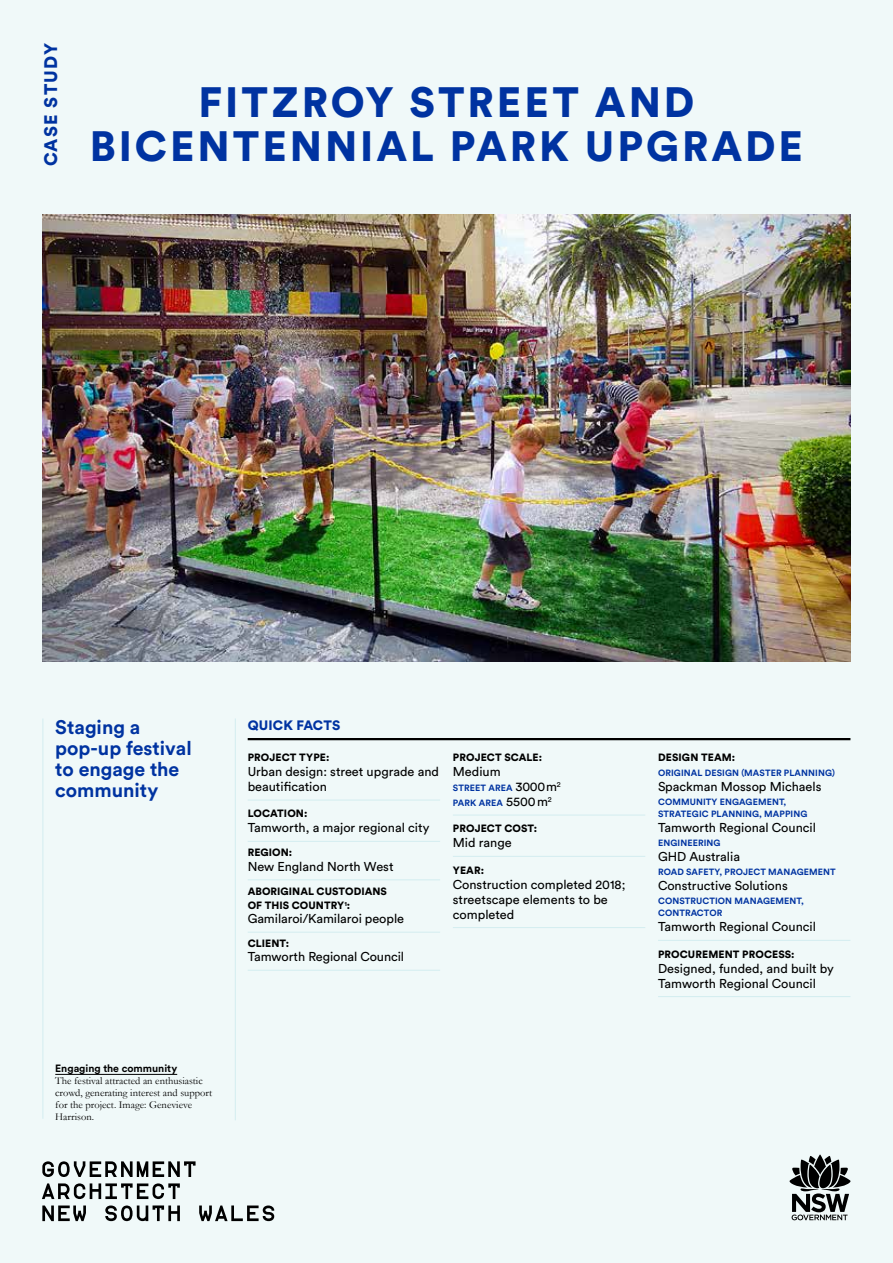
<style>
.page{position:relative;width:893px;height:1263px;background:#f0f9f9}
.page>*{position:absolute;margin:0;border:0;box-sizing:border-box;transform-origin:0 0}
.t1{font:900 42px/43.5px "Circular Std";letter-spacing:.07em;color:#0033a1;text-align:center}
.t2{font:700 19.5px/21px "Circular Std";color:#0033a1}
.t3{font:900 18px "Circular Std";letter-spacing:.07em;color:#0033a1}
.t4{font:900 13.5px "Circular Std";letter-spacing:.01em;color:#0033a1}
.t5{font:12.75px/15px "Circular Std";color:#000}
.t6{font:900 10.5px/14.2px "Circular Std";letter-spacing:.005em;color:#000}
.GANSW_Caption{font:10.5px/12px "Garamond";color:#000}
.t7{font:700 9px/15px "Circular Std";letter-spacing:.01em;color:#0033a1}
.s1{font-weight:400;font-size:12.75px;color:#000}
.s2{font-family:"Circular Std";font-weight:700}
</style>
<div class="page">
<svg style="left:790px;top:1154px;width:60px;height:66px"></svg>
<hr style="left:43px;top:718px;width:1px;height:401px;background:#d3edf0">
<hr style="left:235px;top:718px;width:1px;height:402px;background:#d3edf0">
<svg style="left:42px;top:1205px;width:44px;height:16px"></svg>
<svg style="left:199px;top:1205px;width:75px;height:16px"></svg>
<svg style="left:42px;top:1161px;width:154px;height:16px"></svg>
<svg style="left:42px;top:1183px;width:138px;height:16px"></svg>
<svg style="left:105px;top:1205px;width:75px;height:16px"></svg>
<hr style="left:55px;top:1074px;width:122px;height:1px;background:#000">
<img style="left:43px;top:215px;width:807px;height:446px">
<hr style="left:248px;top:738px;width:602px;height:2px;background:#000">
<hr style="left:248px;top:800px;width:192px;height:1px;background:#d3edf0">
<hr style="left:248px;top:841px;width:192px;height:1px;background:#d3edf0">
<hr style="left:248px;top:879px;width:192px;height:1px;background:#d3edf0">
<hr style="left:248px;top:932px;width:192px;height:1px;background:#d3edf0">
<hr style="left:248px;top:970px;width:192px;height:1px;background:#d3edf0">
<hr style="left:453px;top:815px;width:192px;height:1px;background:#d3edf0">
<hr style="left:453px;top:856px;width:192px;height:1px;background:#d3edf0">
<hr style="left:453px;top:927px;width:192px;height:1px;background:#d3edf0">
<hr style="left:658px;top:940px;width:192px;height:1px;background:#d3edf0">
<hr style="left:658px;top:996px;width:192px;height:1px;background:#d3edf0">
<h3 class="t3" style="left:39px;top:166px;width:124px;rotate:-90deg">CASE STUDY</h3>
<h1 class="t1" style="left:90px;top:80px;width:715px">FITZROY STREET AND<br>BICENTENNIAL PARK UPGRADE</h1>
<h2 class="t2" style="left:55px;top:716px;width:138px">Staging a pop-up festival to engage the community</h2>
<p class="t4" style="left:248px;top:716px;width:94px">QUICK FACTS</p>
<p class="t6" style="left:248px;top:750px;width:83px">PROJECT TYPE:</p>
<p class="t5" style="left:248px;top:764px;width:193px">Urban design: street upgrade and beautification</p>
<p class="t6" style="left:248px;top:806px;width:61px">LOCATION:</p>
<p class="t5" style="left:248px;top:820px;width:183px">Tamworth, a major regional city</p>
<p class="t6" style="left:248px;top:845px;width:46px">REGION:</p>
<p class="t5" style="left:248px;top:859px;width:147px">New England North West</p>
<p class="t6" style="left:248px;top:884px;width:141px">ABORIGINAL CUSTODIANS<br>OF THIS COUNTRY<sup>1</sup>:</p>
<p class="t5" style="left:248px;top:911px;width:158px">Gamilaroi/Kamilaroi people</p>
<p class="t6" style="left:248px;top:936px;width:43px">CLIENT:</p>
<p class="t5" style="left:248px;top:949px;width:158px">Tamworth Regional Council</p>
<p class="t6" style="left:453px;top:750px;width:91px">PROJECT SCALE:</p>
<p class="t5" style="left:453px;top:764px;width:49px">Medium</p>
<p class="t7" style="left:453px;top:780px;width:109px">STREET AREA <span class="s1">3000m</span><sup>2<br></sup>PARK AREA <span class="s1">5500m</span><sup>2</sup></p>
<p class="t6" style="left:453px;top:821px;width:86px">PROJECT COST:</p>
<p class="t5" style="left:453px;top:835px;width:60px">Mid range</p>
<p class="t6" style="left:453px;top:863px;width:33px">YEAR:</p>
<p class="t5" style="left:453px;top:876px;width:174px">Construction completed 2018; streetscape elements to be completed</p>
<p class="GANSW_Caption" style="left:55px;top:1063px;width:158px"><span class="s2">Engaging the community<br></span>The festival attracted an enthusiastic crowd, generating interest and support for the project. Image: Genevieve<br>Harrison.</p>
<p class="t6" style="left:658px;top:750px;width:79px">DESIGN TEAM:</p>
<p class="t7" style="left:658px;top:765px;width:178px">ORIGINAL DESIGN (MASTER PLANNING)</p>
<p class="t5" style="left:658px;top:779px;width:165px">Spackman Mossop Michaels</p>
<p class="t7" style="left:658px;top:796px;width:151px;line-height:11.2px">COMMUNITY ENGAGEMENT,<br>STRATEGIC PLANNING, MAPPING</p>
<p class="t5" style="left:658px;top:819px;width:160px">Tamworth Regional Council</p>
<p class="t7" style="left:658px;top:835px;width:64px">ENGINEERING</p>
<p class="t5" style="left:658px;top:849px;width:83px">GHD Australia</p>
<p class="t7" style="left:658px;top:864px;width:179px">ROAD SAFETY, PROJECT MANAGEMENT</p>
<p class="t5" style="left:658px;top:878px;width:131px">Constructive Solutions</p>
<p class="t7" style="left:658px;top:895px;width:147px;line-height:12px">CONSTRUCTION MANAGEMENT,<br>CONTRACTOR</p>
<p class="t5" style="left:658px;top:919px;width:160px">Tamworth Regional Council</p>
<p class="t6" style="left:658px;top:947px;width:138px">PROCUREMENT PROCESS:</p>
<p class="t5" style="left:658px;top:960px;width:177px">Designed, funded, and built by<br>Tamworth Regional Council</p>
</div>
